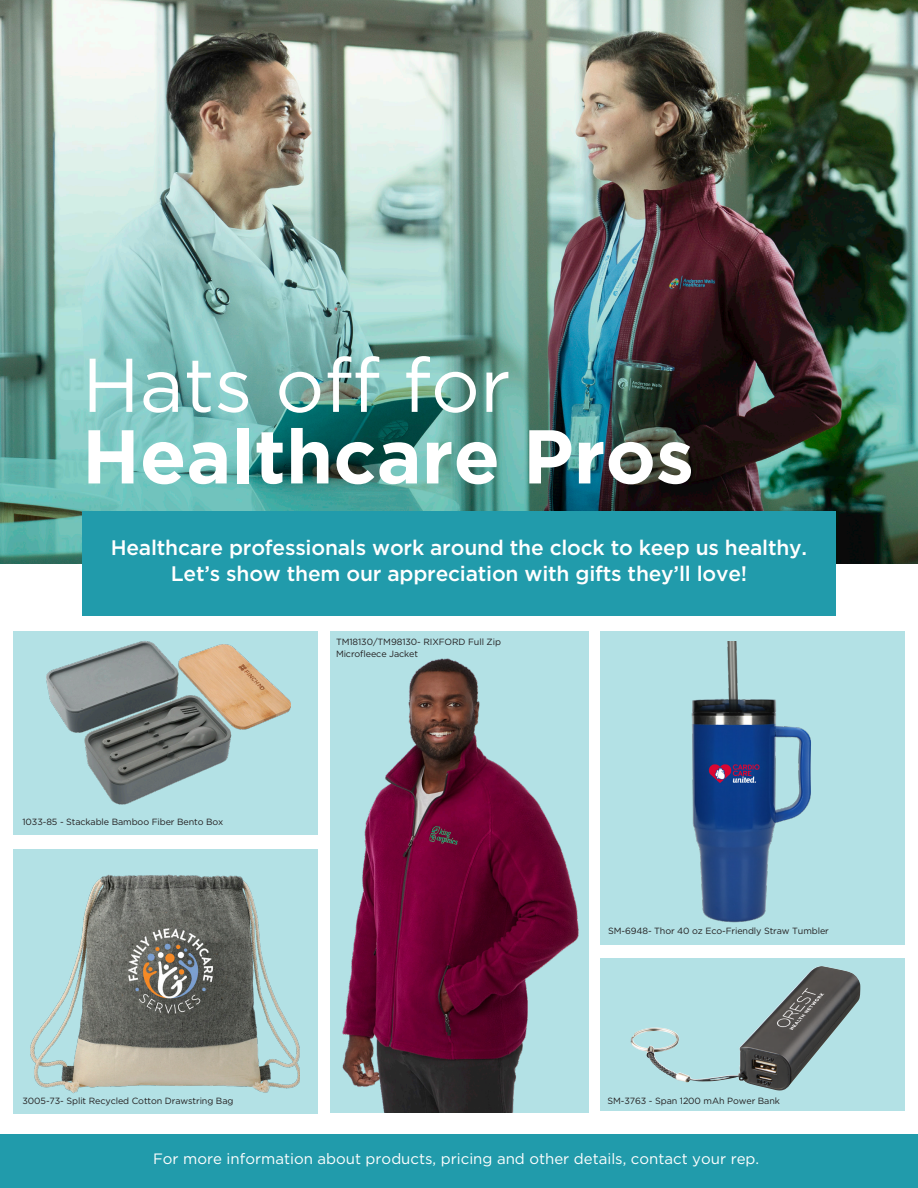
<style>
.page{position:relative;width:918px;height:1188px;background:#fff}
.page>*{position:absolute;margin:0;border:0;box-sizing:border-box;transform-origin:0 0}
.Headline{font:700 76.05px/71.6px "Gotham";color:#fff}
.t1{font:500 21px/25.3px "Gotham";letter-spacing:-.01em;color:#fff;text-align:center}
.t2{font:15px "Gotham";color:#fff}
.t3{font:9px/12.1px "Gotham";letter-spacing:-.01em;color:#231f20}
.s1{font-weight:400}
</style>
<div class="page">
<img style="left:0;top:0;width:918px;height:563px">
<div style="left:0;top:1134px;width:918px;height:54px;background:#219bab"></div>
<div style="left:82px;top:511px;width:754px;height:104px;background:#219bab"></div>
<div style="left:14px;top:632px;width:304px;height:204px;background:#b3e1e5"></div>
<div style="left:600px;top:632px;width:304px;height:313px;background:#b3e1e5"></div>
<div style="left:14px;top:849px;width:304px;height:264px;background:#b3e1e5"></div>
<div style="left:600px;top:958px;width:304px;height:154px;background:#b3e1e5"></div>
<div style="left:330px;top:632px;width:258px;height:481px;background:#b3e1e5"></div>
<img style="left:342px;top:658px;width:237px;height:455px">
<img style="left:691px;top:642px;width:120px;height:280px">
<img style="left:30px;top:874px;width:270px;height:220px">
<img style="left:631px;top:966px;width:229px;height:124px">
<img style="left:46px;top:641px;width:244px;height:164px">
<p class="Headline" style="left:82px;top:347px;width:614px"><span class="s1">Hats off for<br></span>Healthcare Pros</p>
<p class="t1" style="left:111px;top:535px;width:698px">Healthcare professionals work around the clock to keep us healthy.<br>Let’s show them our appreciation with gifts they’ll love!</p>
<p class="t3" style="left:22px;top:816px;width:202px">1033-85 - Stackable Bamboo Fiber Bento Box</p>
<p class="t3" style="left:336px;top:635px;width:166px">TM18130/TM98130- RIXFORD Full Zip<br>Microfleece Jacket</p>
<p class="t3" style="left:608px;top:924px;width:222px">SM-6948- Thor 40 oz Eco-Friendly Straw Tumbler</p>
<p class="t3" style="left:22px;top:1094px;width:212px">3005-73- Split Recycled Cotton Drawstring Bag</p>
<p class="t3" style="left:608px;top:1094px;width:174px">SM-3763 - Span 1200 mAh Power Bank</p>
<p class="t2" style="left:153px;top:1150px;width:608px">For more information about products, pricing and other details, contact your rep.</p>
</div>
